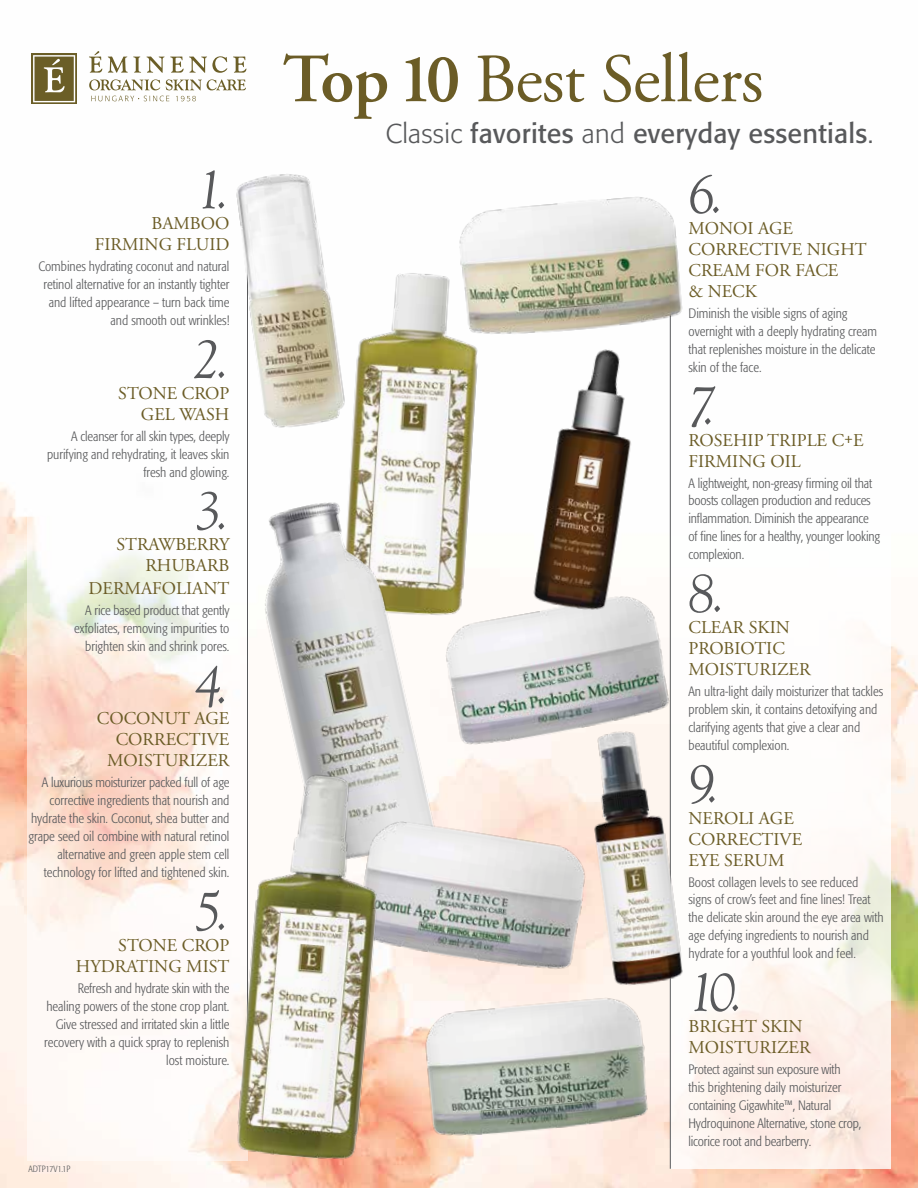
<style>
.page{position:relative;width:918px;height:1188px;background:#fff}
.page>*{position:absolute;margin:0;border:0;box-sizing:border-box;transform-origin:0 0}
.t1{font:69px "Adobe Garamond Pro";letter-spacing:-.01em;color:#6b5c26}
.t2{font:italic 54px "Goudy Old Style BT";color:#58595b}
.t3{font:27px "Formata";letter-spacing:.01em;color:#58595b}
.t4{font:18px/21px "Adobe Garamond Pro";color:#6b5c26}
.t5{font:300 condensed 13.5px/18px "Formata Pro";color:#58595b}
.t6{font:300 condensed 9px "Formata Pro";color:#58595b}
.s1{font-weight:600}
.s2{font-weight:300}
</style>
<div class="page">
<img style="left:0;top:53px;width:918px;height:1135px">
<div style="left:670px;top:218px;width:221px;height:951px;background:linear-gradient(to bottom,#fff,#fdf3ed)"></div>
<svg style="left:27px;top:218px;width:220px;height:943px"></svg>
<hr style="left:670px;top:218px;width:1px;height:951px;background:#58595b">
<hr style="left:247px;top:198px;width:1px;height:945px;background:#58595b">
<svg style="left:89px;top:51px;width:13px;height:22px"></svg>
<svg style="left:108px;top:56px;width:33px;height:17px"></svg>
<svg style="left:147px;top:56px;width:80px;height:17px"></svg>
<svg style="left:233px;top:57px;width:13px;height:16px"></svg>
<svg style="left:89px;top:79px;width:71px;height:11px"></svg>
<svg style="left:166px;top:79px;width:80px;height:11px"></svg>
<svg style="left:32px;top:53px;width:45px;height:51px"></svg>
<svg style="left:33px;top:55px;width:42px;height:47px;background:#8c8257"></svg>
<svg style="left:176px;top:96px;width:20px;height:5px"></svg>
<svg style="left:91px;top:96px;width:78px;height:5px"></svg>
<img style="left:334px;top:267px;width:153px;height:321px">
<img style="left:229px;top:165px;width:123px;height:273px">
<img style="left:455px;top:190px;width:232px;height:153px">
<img style="left:442px;top:588px;width:235px;height:164px">
<img style="left:580px;top:727px;width:107px;height:264px">
<img style="left:419px;top:993px;width:235px;height:148px">
<img style="left:529px;top:343px;width:120px;height:275px">
<img style="left:241px;top:491px;width:201px;height:323px">
<img style="left:395px;top:814px;width:198px;height:164px">
<img style="left:229px;top:764px;width:166px;height:399px">
<h2 class="t2" style="left:197px;top:156px;width:34px">1.</h2>
<h3 class="t4" style="left:95px;top:214px;width:136px;text-align:right">BAMBOO<br>FIRMING FLUID</h3>
<p class="t5" style="left:38px;top:258px;width:193px;text-align:right">Combines hydrating coconut and natural retinol alternative for an instantly tighter and lifted appearance – turn back time and smooth out wrinkles!</p>
<h2 class="t2" style="left:194px;top:326px;width:37px">2.</h2>
<h3 class="t4" style="left:118px;top:383px;width:113px;text-align:right">STONE CROP<br>GEL WASH</h3>
<p class="t5" style="left:47px;top:427px;width:184px;text-align:right">A cleanser for all skin types, deeply purifying and rehydrating, it leaves skin fresh and glowing.</p>
<h2 class="t2" style="left:195px;top:477px;width:36px">3.</h2>
<h3 class="t4" style="left:88px;top:534px;width:143px;line-height:21.8px;text-align:right">STRAWBERRY<br>RHUBARB<br>DERMAFOLIANT</h3>
<p class="t5" style="left:74px;top:601px;width:157px;text-align:right">A rice based product that gently exfoliates, removing impurities to brighten skin and shrink pores.</p>
<h2 class="t2" style="left:195px;top:651px;width:36px">4.</h2>
<h3 class="t4" style="left:97px;top:709px;width:134px;text-align:right">COCONUT AGE<br>CORRECTIVE<br>MOISTURIZER</h3>
<p class="t5" style="left:29px;top:774px;width:203px;text-align:right">A luxurious moisturizer packed full of age corrective ingredients that nourish and hydrate the skin. Coconut, shea butter and grape seed oil combine with natural retinol alternative and green apple stem cell technology for lifted and tightened skin.</p>
<h2 class="t2" style="left:195px;top:878px;width:36px">5.</h2>
<h3 class="t4" style="left:76px;top:935px;width:155px;text-align:right">STONE CROP<br>HYDRATING MIST</h3>
<p class="t5" style="left:44px;top:979px;width:187px;text-align:right">Refresh and hydrate skin with the healing powers of the stone crop plant.<br>Give stressed and irritated skin a little recovery with a quick spray to replenish lost moisture.</p>
<p class="t6" style="left:29px;top:1163px;width:43px">ADTP17V1.1P</p>
<h1 class="t1" style="left:282px;top:38px;width:483px"><span class="s1">Top 10</span> Best Sellers</h1>
<h3 class="t3" style="left:386px;top:117px;width:489px"><span class="s2">Classic</span> favorites <span class="s2">and</span> everyday essentials<span class="s2">.</span></h3>
<h2 class="t2" style="left:688px;top:161px;width:37px">6.</h2>
<h3 class="t4" style="left:688px;top:218px;width:180px">MONOI AGE<br>CORRECTIVE NIGHT<br>CREAM FOR FACE<br>&amp; NECK</h3>
<p class="t5" style="left:688px;top:304px;width:190px">Diminish the visible signs of aging overnight with a deeply hydrating cream that replenishes moisture in the delicate skin of the face.</p>
<h2 class="t2" style="left:688px;top:372px;width:29px">7.</h2>
<h3 class="t4" style="left:688px;top:430px;width:177px">ROSEHIP TRIPLE C+E<br>FIRMING OIL</h3>
<p class="t5" style="left:688px;top:474px;width:193px">A lightweight, non-greasy firming oil that boosts collagen production and reduces inflammation. Diminish the appearance of fine lines for a healthy, younger looking complexion.</p>
<h2 class="t2" style="left:688px;top:560px;width:38px">8.</h2>
<h3 class="t4" style="left:688px;top:617px;width:124px">CLEAR SKIN<br>PROBIOTIC<br>MOISTURIZER</h3>
<p class="t5" style="left:688px;top:682px;width:196px">An ultra-light daily moisturizer that tackles problem skin, it contains detoxifying and clarifying agents that give a clear and beautiful complexion.</p>
<h2 class="t2" style="left:688px;top:750px;width:33px">9.</h2>
<h3 class="t4" style="left:688px;top:808px;width:115px">NEROLI AGE<br>CORRECTIVE<br>EYE SERUM</h3>
<p class="t5" style="left:688px;top:873px;width:197px">Boost collagen levels to see reduced signs of crow’s feet and fine lines! Treat the delicate skin around the eye area with age defying ingredients to nourish and hydrate for a youthful look and feel.</p>
<h2 class="t2" style="left:688px;top:959px;width:56px">10.</h2>
<h3 class="t4" style="left:688px;top:1016px;width:124px">BRIGHT SKIN<br>MOISTURIZER</h3>
<p class="t5" style="left:688px;top:1060px;width:174px">Protect against sun exposure with<br>this brightening daily moisturizer containing Gigawhite™, Natural Hydroquinone Alternative, stone crop, licorice root and bearberry.</p>
</div>
